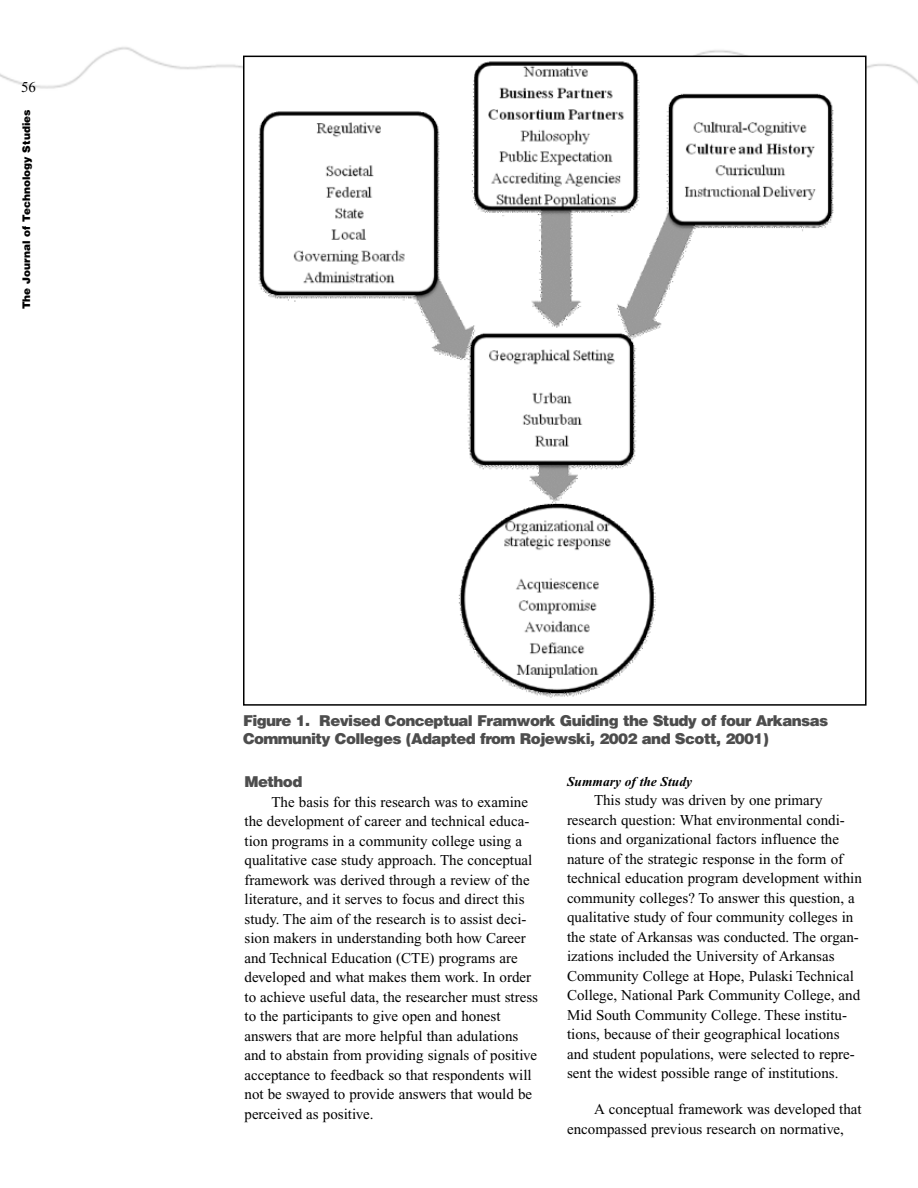
<style>
.page{position:relative;width:918px;height:1188px;background:#fff}
.page>*{position:absolute;margin:0;border:0;box-sizing:border-box;transform-origin:0 0}
.t1{font:15px/19.5px "Times";color:#000}
.t2{font:900 15px/18px "Helvetica";letter-spacing:-.04em;color:#4d4d4d}
.t3{font:italic 700 13.5px "Times";color:#000}
.t4{font:900 10.5px "Helvetica";color:#000}
</style>
<div class="page">
<img style="left:0;top:47px;width:918px;height:42px">
<img style="left:246px;top:59px;width:618px;height:639px">
<p class="t1" style="left:21px;top:79px;width:16px">56</p>
<p class="t4" style="left:20px;top:309px;width:201px;rotate:-90deg">The Journal of Technology Studies</p>
<p class="t2" style="left:243px;top:712px;width:587px">Figure 1. Revised Conceptual Framwork Guiding the Study of four Arkansas<br>Community Colleges (Adapted from Rojewski, 2002 and Scott, 2001)</p>
<p class="t2" style="left:244px;top:773px;width:59px">Method</p>
<p class="t1" style="left:244px;top:794px;width:295px;text-indent:27px">The basis for this research was to examine the development of career and technical educa&shy;tion programs in a community college using a qualitative case study approach. The conceptual framework was derived through a review of the literature, and it serves to focus and direct this study. The aim of the research is to assist deci&shy;sion makers in understanding both how Career and Technical Education (CTE) programs are developed and what makes them work. In order to achieve useful data, the researcher must stress to the participants to give open and honest answers that are more helpful than adulations and to abstain from providing signals of positive acceptance to feedback so that respondents will not be swayed to provide answers that would be perceived as positive.</p>
<p class="t3" style="left:567px;top:777px;width:127px">Summary of the Study</p>
<p class="t1" style="left:567px;top:792px;width:296px;text-indent:27px">This study was driven by one primary research question: What environmental condi&shy;tions and organizational factors influence the nature of the strategic response in the form of technical education program development within community colleges? To answer this question, a qualitative study of four community colleges in the state of Arkansas was conducted. The organ&shy;izations included the University of Arkansas Community College at Hope, Pulaski Technical College, National Park Community College, and Mid South Community College. These institu&shy;tions, because of their geographical locations and student populations, were selected to repre&shy;sent the widest possible range of institutions.</p>
<p class="t1" style="left:567px;top:1101px;width:296px;text-indent:27px">A conceptual framework was developed that encompassed previous research on normative,</p>
</div>
